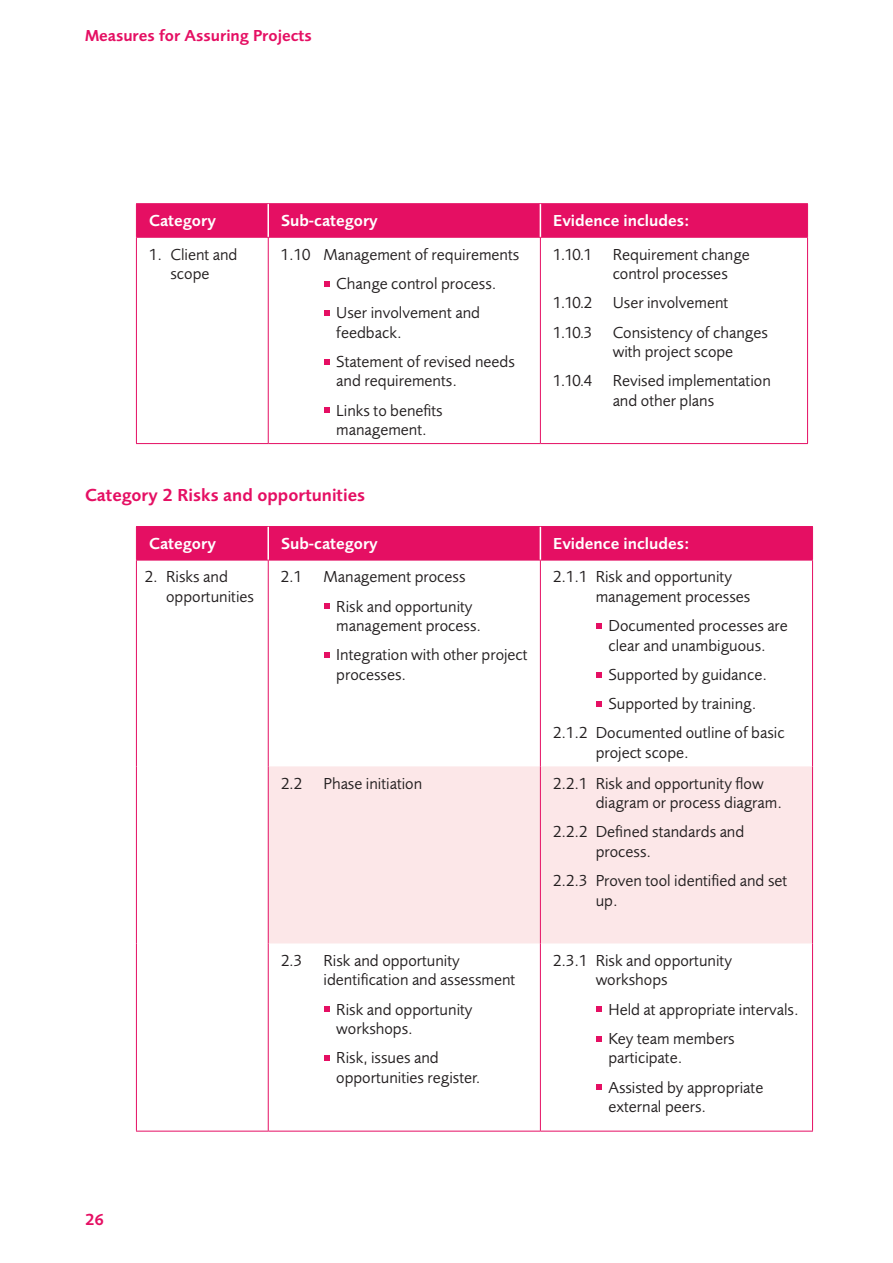
<style>
.page{position:relative;width:893px;height:1263px;background:#fff}
.page>*{position:absolute;margin:0;border:0;box-sizing:border-box;transform-origin:0 0}
.t1{font:600 18px "Foundry Sans";color:#e50f63}
.t2{font:16.5px/19.5px "Foundry Sans";color:#231f20}
.t3{font:600 16.5px "Foundry Sans";color:#fff}
.t4{font:600 16.5px "Foundry Sans";color:#e50f63}
</style>
<div class="page">
<div style="left:137px;top:204px;width:670px;height:33px;background:#e50f63"></div>
<hr style="left:136px;top:203px;width:132px;height:1px;background:#e50f63">
<hr style="left:136px;top:204px;width:1px;height:33px;background:#e50f63">
<hr style="left:268px;top:203px;width:272px;height:1px;background:#e50f63">
<hr style="left:540px;top:203px;width:268px;height:1px;background:#e50f63">
<hr style="left:807px;top:204px;width:1px;height:33px;background:#e50f63">
<hr style="left:136px;top:237px;width:132px;height:1px;background:#e50f63">
<hr style="left:268px;top:237px;width:272px;height:1px;background:#e50f63">
<hr style="left:540px;top:237px;width:268px;height:1px;background:#e50f63">
<hr style="left:136px;top:238px;width:1px;height:205px;background:#e50f63">
<hr style="left:807px;top:238px;width:1px;height:205px;background:#e50f63">
<hr style="left:136px;top:443px;width:132px;height:1px;background:#e50f63">
<hr style="left:268px;top:443px;width:272px;height:1px;background:#e50f63">
<hr style="left:540px;top:443px;width:268px;height:1px;background:#e50f63">
<hr style="left:268px;top:238px;width:1px;height:205px;background:#e50f63">
<hr style="left:540px;top:238px;width:1px;height:205px;background:#e50f63">
<hr style="left:267px;top:204px;width:2px;height:33px;background:#fff">
<hr style="left:540px;top:204px;width:1px;height:33px;background:#fff">
<svg style="left:324px;top:281px;width:5px;height:6px"></svg>
<svg style="left:324px;top:310px;width:5px;height:6px"></svg>
<svg style="left:324px;top:359px;width:5px;height:6px"></svg>
<svg style="left:324px;top:407px;width:5px;height:6px"></svg>
<div style="left:137px;top:527px;width:675px;height:33px;background:#e50f63"></div>
<div style="left:269px;top:766px;width:543px;height:177px;background:#fce7e8"></div>
<hr style="left:136px;top:526px;width:132px;height:1px;background:#e50f63">
<hr style="left:136px;top:527px;width:1px;height:33px;background:#e50f63">
<hr style="left:268px;top:526px;width:272px;height:1px;background:#e50f63">
<hr style="left:540px;top:526px;width:273px;height:1px;background:#e50f63">
<hr style="left:812px;top:527px;width:1px;height:33px;background:#e50f63">
<hr style="left:136px;top:560px;width:132px;height:1px;background:#e50f63">
<hr style="left:136px;top:560px;width:1px;height:206px;background:#e50f63">
<hr style="left:268px;top:560px;width:272px;height:1px;background:#e50f63">
<hr style="left:540px;top:560px;width:273px;height:1px;background:#e50f63">
<hr style="left:812px;top:560px;width:1px;height:206px;background:#e50f63">
<hr style="left:136px;top:766px;width:1px;height:177px;background:#e50f63">
<hr style="left:812px;top:766px;width:1px;height:177px;background:#e50f63">
<hr style="left:136px;top:943px;width:1px;height:188px;background:#e50f63">
<hr style="left:812px;top:943px;width:1px;height:188px;background:#e50f63">
<hr style="left:136px;top:1131px;width:132px;height:1px;background:#e50f63">
<hr style="left:268px;top:1131px;width:272px;height:1px;background:#e50f63">
<hr style="left:540px;top:1131px;width:273px;height:1px;background:#e50f63">
<hr style="left:268px;top:560px;width:1px;height:206px;background:#e50f63">
<hr style="left:540px;top:560px;width:1px;height:206px;background:#e50f63">
<hr style="left:268px;top:766px;width:1px;height:177px;background:#e50f63">
<hr style="left:540px;top:766px;width:1px;height:177px;background:#e50f63">
<hr style="left:268px;top:943px;width:1px;height:188px;background:#e50f63">
<hr style="left:540px;top:943px;width:1px;height:188px;background:#e50f63">
<hr style="left:267px;top:527px;width:2px;height:33px;background:#fff">
<hr style="left:540px;top:527px;width:1px;height:33px;background:#fff">
<svg style="left:324px;top:603px;width:5px;height:6px"></svg>
<svg style="left:324px;top:652px;width:5px;height:6px"></svg>
<svg style="left:596px;top:623px;width:6px;height:6px"></svg>
<svg style="left:596px;top:672px;width:6px;height:6px"></svg>
<svg style="left:596px;top:701px;width:6px;height:6px"></svg>
<svg style="left:324px;top:1006px;width:5px;height:6px"></svg>
<svg style="left:324px;top:1055px;width:5px;height:6px"></svg>
<svg style="left:596px;top:1006px;width:6px;height:6px"></svg>
<svg style="left:596px;top:1036px;width:6px;height:5px"></svg>
<svg style="left:596px;top:1084px;width:6px;height:6px"></svg>
<p class="t4" style="left:85px;top:26px;width:228px">Measures for Assuring Projects</p>
<p class="t3" style="left:149px;top:211px;width:68px">Category</p>
<p class="t3" style="left:281px;top:211px;width:98px">Sub-category</p>
<p class="t3" style="left:553px;top:211px;width:138px">Evidence includes:</p>
<p class="t2" style="left:149px;top:244px;width:90px;text-align:center">1. Client and scope</p>
<p class="t2" style="left:336px;top:239px;width:185px;line-height:29.2px;text-indent:-55px">1.10 Management of requirements<br>Change control process.<br>User involvement and</p>
<p class="t2" style="left:336px;top:317px;width:180px;line-height:29.2px">feedback.<br>Statement of revised needs</p>
<p class="t2" style="left:336px;top:366px;width:122px;line-height:29.2px">and requirements.<br>Links to benefits</p>
<p class="t2" style="left:336px;top:420px;width:92px">management.</p>
<p class="t2" style="left:613px;top:244px;width:139px;text-indent:-60px">1.10.1 Requirement change control processes</p>
<p class="t2" style="left:553px;top:288px;width:216px;line-height:29.2px">1.10.2 User involvement<br>1.10.3 Consistency of changes</p>
<p class="t2" style="left:553px;top:337px;width:219px;line-height:29.2px;text-indent:60px">with project scope<br>1.10.4 Revised implementation</p>
<p class="t2" style="left:613px;top:390px;width:103px">and other plans</p>
<p class="t1" style="left:85px;top:484px;width:281px">Category 2 Risks and opportunities</p>
<p class="t3" style="left:149px;top:534px;width:68px">Category</p>
<p class="t3" style="left:281px;top:534px;width:98px">Sub-category</p>
<p class="t3" style="left:553px;top:534px;width:138px">Evidence includes:</p>
<p class="t2" style="left:166px;top:567px;width:89px;text-indent:-21px">2. Risks and opportunities</p>
<p class="t2" style="left:281px;top:567px;width:23px">2.1</p>
<p class="t2" style="left:336px;top:562px;width:138px;line-height:29.2px;text-indent:-13px">Management process<br>Risk and opportunity</p>
<p class="t2" style="left:336px;top:611px;width:193px;line-height:29.2px">management process.<br>Integration with other project</p>
<p class="t2" style="left:336px;top:664px;width:71px">processes.</p>
<p class="t2" style="left:596px;top:567px;width:156px;text-indent:-43px">2.1.1 Risk and opportunity management processes</p>
<p class="t2" style="left:608px;top:616px;width:181px">Documented processes are clear and unambiguous.</p>
<p class="t2" style="left:608px;top:664px;width:160px">Supported by guidance.</p>
<p class="t2" style="left:608px;top:694px;width:149px">Supported by training.</p>
<p class="t2" style="left:553px;top:723px;width:233px">2.1.2 Documented outline of basic</p>
<p class="t2" style="left:596px;top:743px;width:95px">project scope.</p>
<p class="t2" style="left:281px;top:773px;width:23px">2.2</p>
<p class="t2" style="left:324px;top:773px;width:100px">Phase initiation</p>
<p class="t2" style="left:596px;top:773px;width:188px;text-indent:-43px">2.2.1 Risk and opportunity flow diagram or process diagram.</p>
<p class="t2" style="left:596px;top:822px;width:150px;text-indent:-43px">2.2.2 Defined standards and process.</p>
<p class="t2" style="left:596px;top:871px;width:193px;text-indent:-43px">2.2.3 Proven tool identified and set up.</p>
<p class="t4" style="left:85px;top:1210px;width:21px">26</p>
<p class="t2" style="left:281px;top:950px;width:23px">2.3</p>
<p class="t2" style="left:324px;top:950px;width:193px">Risk and opportunity identification and assessment</p>
<p class="t2" style="left:336px;top:999px;width:138px">Risk and opportunity workshops.</p>
<p class="t2" style="left:336px;top:1048px;width:146px">Risk, issues and opportunities register.</p>
<p class="t2" style="left:596px;top:950px;width:138px;text-indent:-43px">2.3.1 Risk and opportunity workshops</p>
<p class="t2" style="left:608px;top:994px;width:192px;line-height:29.2px">Held at appropriate intervals.<br>Key team members</p>
<p class="t2" style="left:608px;top:1043px;width:156px;line-height:29.2px">participate.<br>Assisted by appropriate</p>
<p class="t2" style="left:608px;top:1097px;width:99px">external peers.</p>
</div>
